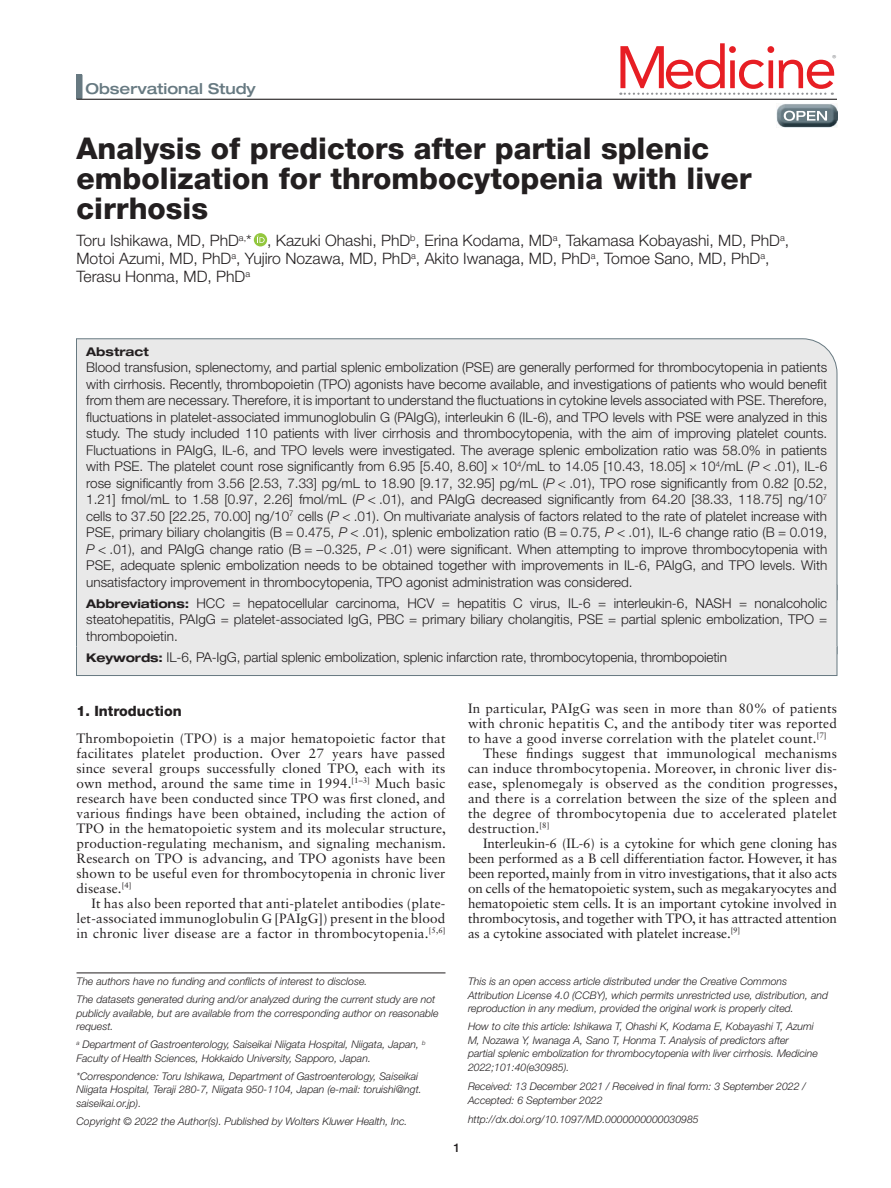
<style>
.page{position:relative;width:891px;height:1188px;background:#fff}
.page>*{position:absolute;margin:0;border:0;box-sizing:border-box;transform-origin:0 0}
.t1{font:59.4px "Avenir";letter-spacing:-.06em;color:#e71e24}
.t2{font:800 30px/30px "Helvetica Neue LT Std";color:#231f20}
.t3{font:300 15.75px/18px "Helvetica Neue LT Std";color:#231f20}
.t4{font:500 expanded 15px "Helvetica Neue LT Std";color:#667981}
.t5{font:800 14.25px "Helvetica Neue LT Std";color:#231f20}
.t6{font:300 13.5px/16.5px "Helvetica Neue LT Std";color:#231f20;text-align:justify}
.t7{font:13.5px/15px "Sabon LT Std";letter-spacing:.015em;color:#231f20;text-align:justify}
.t8{font:13.5px "Sabon LT Std";letter-spacing:-.01em;color:#231f20}
.t9{font:700 expanded 12px "Helvetica Neue LT Std";color:#231f20}
.t10{font:500 12px "Helvetica Neue LT Std";color:#231f20}
.t11{font:italic 300 10.5px/13.5px "Helvetica Neue LT Std";color:#231f20}
.t12{font:500 10.35px "Akzidenz Grotesk BE";color:#909295}
.s1{font-style:italic}
.s2{font-weight:700;font-stretch:expanded;font-size:12px}
</style>
<div class="page">
<div style="left:76px;top:74px;width:6px;height:25px;background:#677981"></div>
<hr style="left:76px;top:99px;width:761px;height:1px;background:#231f20">
<img style="left:776px;top:104px;width:61px;height:24px">
<svg style="left:784px;top:111px;width:43px;height:10px"></svg>
<svg style="left:620px;top:93px;width:213px;height:2px"></svg>
<div style="left:76px;top:338px;width:762px;height:263px;background:#e9e9e9"></div>
<div style="left:76px;top:585px;width:761px;height:70px;background:#e9e9e9"></div>
<div style="left:76px;top:646px;width:761px;height:30px;background:#e9e9e9"></div>
<div style="left:76px;top:646px;width:761px;height:30px;border:1px solid #677981"></div>
<div style="left:254px;top:233px;width:13px;height:13px;background:#93c73e;border-radius:50%"></div>
<svg style="left:257px;top:236px;width:8px;height:7px"></svg>
<hr style="left:76px;top:973px;width:370px;height:1px;background:#231f20">
<p class="t4" style="left:86px;top:80px;width:172px">Observational Study</p>
<h1 class="t1" style="left:615px;top:33px;width:223px">Medicine</h1>
<p class="t12" style="left:832px;top:52px;width:6px">®</p>
<h2 class="t2" style="left:76px;top:134px;width:677px">Analysis of predictors after partial splenic embolization for thrombocytopenia with liver cirrhosis</h2>
<p class="t3" style="left:76px;top:231px;width:714px">Toru Ishikawa, MD, PhD<sup>a,</sup>* , Kazuki Ohashi, PhD<sup>b</sup>, Erina Kodama, MD<sup>a</sup>, Takamasa Kobayashi, MD, PhD<sup>a</sup>,<br>Motoi Azumi, MD, PhD<sup>a</sup>, Yujiro Nozawa, MD, PhD<sup>a</sup>, Akito Iwanaga, MD, PhD<sup>a</sup>, Tomoe Sano, MD, PhD<sup>a</sup>,<br>Terasu Honma, MD, PhD<sup>a</sup></p>
<p class="t9" style="left:86px;top:344px;width:64px">Abstract</p>
<p class="t6" style="left:86px;top:359px;width:743px">Blood transfusion, splenectomy, and partial splenic embolization (PSE) are generally performed for thrombocytopenia in patients with cirrhosis. Recently, thrombopoietin (TPO) agonists have become available, and investigations of patients who would benefit from them are necessary. Therefore, it is important to understand the fluctuations in cytokine levels associated with PSE. Therefore, fluctuations in platelet-associated immunoglobulin G (PAIgG), interleukin 6 (IL-6), and TPO levels with PSE were analyzed in this study. The study included 110 patients with liver cirrhosis and thrombocytopenia, with the aim of improving platelet counts.<br>Fluctuations in PAIgG, IL-6, and TPO levels were investigated. The average splenic embolization ratio was 58.0% in patients with PSE. The platelet count rose significantly from 6.95 [5.40, 8.60] × 10<sup>4</sup>/mL to 14.05 [10.43, 18.05] × 10<sup>4</sup>/mL (<span class="s1">P</span> &lt; .01), IL-6 rose significantly from 3.56 [2.53, 7.33] pg/mL to 18.90 [9.17, 32.95] pg/mL (<span class="s1">P</span> &lt; .01), TPO rose significantly from 0.82 [0.52, 1.21] fmol/mL to 1.58 [0.97, 2.26] fmol/mL (<span class="s1">P</span> &lt; .01), and PAIgG decreased significantly from 64.20 [38.33, 118.75] ng/10<sup>7 </sup>cells to 37.50 [22.25, 70.00] ng/10<sup>7</sup> cells (<span class="s1">P</span> &lt; .01). On multivariate analysis of factors related to the rate of platelet increase with PSE, primary biliary cholangitis (B = 0.475, <span class="s1">P</span> &lt; .01), splenic embolization ratio (B = 0.75, <span class="s1">P</span> &lt; .01), IL-6 change ratio (B = 0.019, <span class="s1">P</span> &lt; .01), and PAIgG change ratio (B = −0.325, <span class="s1">P</span> &lt; .01) were significant. When attempting to improve thrombocytopenia with PSE, adequate splenic embolization needs to be obtained together with improvements in IL-6, PAIgG, and TPO levels. With unsatisfactory improvement in thrombocytopenia, TPO agonist administration was considered.</p>
<p class="t6" style="left:86px;top:595px;width:743px"><span class="s2">Abbreviations:</span> HCC = hepatocellular carcinoma, HCV = hepatitis C virus, IL-6 = interleukin-6, NASH = nonalcoholic steatohepatitis, PAIgG = platelet-associated IgG, PBC = primary biliary cholangitis, PSE = partial splenic embolization, TPO = thrombopoietin.</p>
<p class="t6" style="left:86px;top:649px;width:642px"><span class="s2">Keywords:</span> IL-6, PA-IgG, partial splenic embolization, splenic infarction rate, thrombocytopenia, thrombopoietin</p>
<p class="t5" style="left:76px;top:702px;width:107px">1. Introduction</p>
<p class="t7" style="left:76px;top:731px;width:371px">Thrombopoietin (TPO) is a major hematopoietic factor that facilitates platelet production. Over 27 years have passed since several groups successfully cloned TPO, each with its own method, around the same time in 1994.<sup>[1–3]</sup> Much basic research have been conducted since TPO was first cloned, and various findings have been obtained, including the action of TPO in the hematopoietic system and its molecular structure, production-regulating mechanism, and signaling mechanism.<br>Research on TPO is advancing, and TPO agonists have been shown to be useful even for thrombocytopenia in chronic liver disease.<sup>[4]</sup></p>
<p class="t7" style="left:77px;top:896px;width:370px;text-indent:15px">It has also been reported that anti-platelet antibodies (plate&shy;let-associated immunoglobulin G [PAIgG]) present in the blood in chronic liver disease are a factor in thrombocytopenia.<sup>[5,6]</sup></p>
<p class="t7" style="left:468px;top:701px;width:371px">In particular, PAIgG was seen in more than 80% of patients</p>
<p class="t7" style="left:468px;top:716px;width:371px">with chronic hepatitis C, and the antibody titer was reported</p>
<p class="t7" style="left:468px;top:731px;width:360px">to have a good inverse correlation with the platelet count.<sup>[7]</sup></p>
<p class="t7" style="left:483px;top:746px;width:355px">These findings suggest that immunological mechanisms</p>
<p class="t7" style="left:468px;top:761px;width:370px">can induce thrombocytopenia. Moreover, in chronic liver dis-</p>
<p class="t7" style="left:468px;top:776px;width:371px">ease, splenomegaly is observed as the condition progresses,</p>
<p class="t7" style="left:468px;top:791px;width:370px">and there is a correlation between the size of the spleen and</p>
<p class="t7" style="left:468px;top:806px;width:371px">the degree of thrombocytopenia due to accelerated platelet</p>
<p class="t7" style="left:468px;top:821px;width:83px">destruction.<sup>[8]</sup></p>
<p class="t8" style="left:483px;top:835px;width:355px">Interleukin-6 (IL-6) is a cytokine for which gene cloning has</p>
<p class="t8" style="left:468px;top:850px;width:371px">been performed as a B cell differentiation factor. However, it has</p>
<p class="t8" style="left:468px;top:865px;width:371px">been reported, mainly from in vitro investigations, that it also acts</p>
<p class="t8" style="left:468px;top:880px;width:370px">on cells of the hematopoietic system, such as megakaryocytes and</p>
<p class="t8" style="left:468px;top:895px;width:370px">hematopoietic stem cells. It is an important cytokine involved in</p>
<p class="t8" style="left:468px;top:910px;width:371px">thrombocytosis, and together with TPO, it has attracted attention</p>
<p class="t8" style="left:468px;top:925px;width:274px">as a cytokine associated with platelet increase.<sup>[9]</sup></p>
<p class="t11" style="left:76px;top:972px;width:360px;line-height:18px">The authors have no funding and conflicts of interest to disclose.<br>The datasets generated during and/or analyzed during the current study are not</p>
<p class="t11" style="left:76px;top:1006px;width:364px">publicly available, but are available from the corresponding author on reasonable request.</p>
<p class="t11" style="left:76px;top:1038px;width:351px"><sup>a</sup> Department of Gastroenterology, Saiseikai Niigata Hospital, Niigata, Japan, <sup>b<br></sup>Faculty of Health Sciences, Hokkaido University, Sapporo, Japan.</p>
<p class="t11" style="left:76px;top:1069px;width:347px">*Correspondence: Toru Ishikawa, Department of Gastroenterology, Saiseikai<br>Niigata Hospital, Teraji 280-7, Niigata 950-1104, Japan (e-mail: toruishi@ngt. saiseikai.or.jp).</p>
<p class="t11" style="left:76px;top:1114px;width:333px">Copyright © 2022 the Author(s). Published by Wolters Kluwer Health, Inc.</p>
<p class="t10" style="left:453px;top:1140px;width:8px">1</p>
<p class="t11" style="left:468px;top:975px;width:362px">This is an open access article distributed under the Creative Commons<br>Attribution License 4.0 (CCBY), which permits unrestricted use, distribution, and reproduction in any medium, provided the original work is properly cited.</p>
<p class="t11" style="left:468px;top:1020px;width:351px">How to cite this article: Ishikawa T, Ohashi K, Kodama E, Kobayashi T, Azumi M, Nozawa Y, Iwanaga A, Sano T, Honma T. Analysis of predictors after partial splenic embolization for thrombocytopenia with liver cirrhosis. Medicine 2022;101:40(e30985).</p>
<p class="t11" style="left:468px;top:1080px;width:340px">Received: 13 December 2021 / Received in final form: 3 September 2022 /<br>Accepted: 6 September 2022</p>
<p class="t11" style="left:468px;top:1113px;width:232px">http://dx.doi.org/10.1097/MD.0000000000030985</p>
</div>
